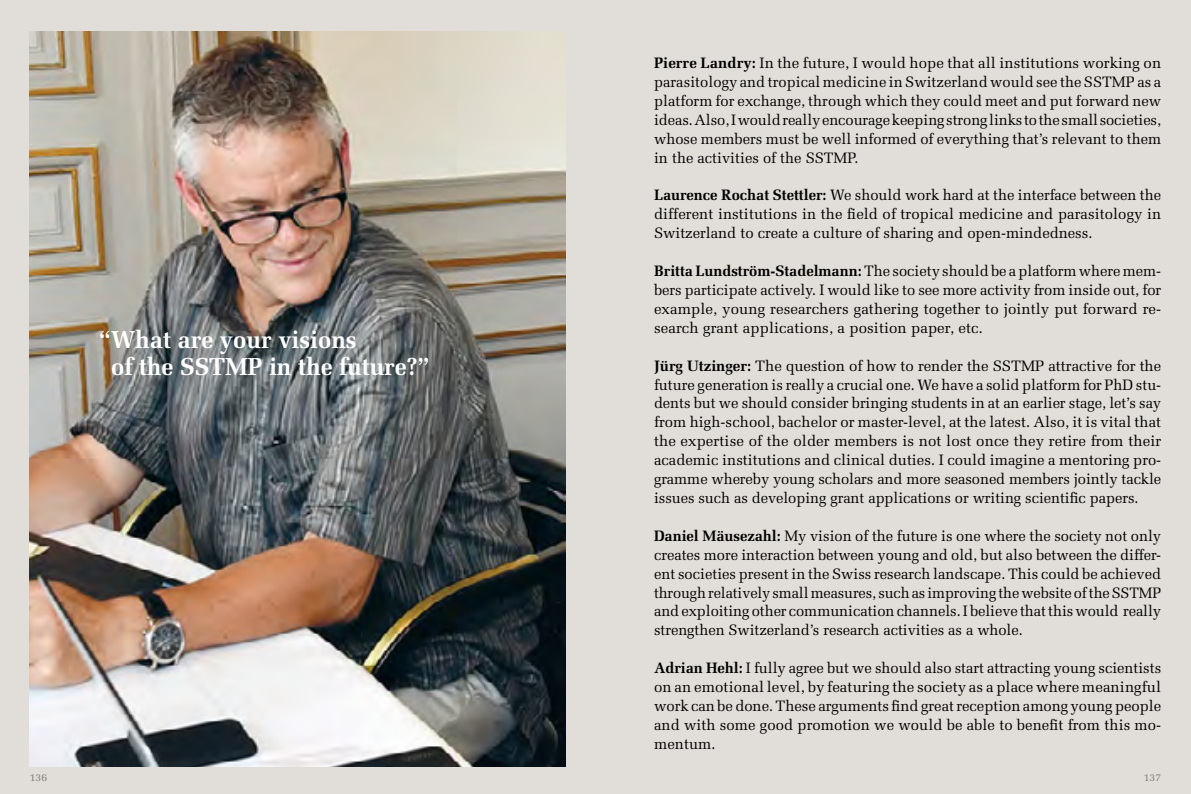
<style>
.page{position:relative;width:1191px;height:794px;background:#e1ddd8}
.page>*{position:absolute;margin:0;border:0;box-sizing:border-box;transform-origin:0 0}
.t1{font:700 24.5px/27.3px "Melior";letter-spacing:-.005em;color:#fff}
.t2{font:15.05px/18.9px "Melior";color:#000;text-align:justify}
.t3{font:10.5px "Melior";color:#807c7a}
.s1{font-weight:700}
</style>
<div class="page">
<img style="left:30px;top:31px;width:536px;height:735px">
<p class="t1" style="left:111px;top:325px;width:320px;text-indent:-12px">“What are your visions<br>of the SSTMP in the future?”</p>
<p class="t2" style="left:654px;top:53px;width:509px"><span class="s1">Pierre Landry:</span> In the future, I would hope that all institutions working on parasitology and tropical medicine in Switzerland would see the SSTMP as a platform for exchange, through which they could meet and put forward new ideas. Also, I would really encourage keeping strong links to the small societies, whose members must be well informed of everything that’s relevant to them in the activities of the SSTMP.</p>
<p class="t2" style="left:654px;top:186px;width:509px"><span class="s1">Laurence Rochat Stettler:</span> We should work hard at the interface between the different institutions in the field of tropical medicine and parasitology in Switzerland to create a culture of sharing and open-mindedness.</p>
<p class="t2" style="left:654px;top:261px;width:509px"><span class="s1">Britta Lundström-Stadelmann:</span> The society should be a platform where mem&shy;bers participate actively. I would like to see more activity from inside out, for example, young researchers gathering together to jointly put forward re&shy;search grant applications, a position paper, etc.</p>
<p class="t2" style="left:654px;top:356px;width:509px"><span class="s1">Jürg Utzinger:</span> The question of how to render the SSTMP attractive for the future generation is really a crucial one. We have a solid platform for PhD stu&shy;dents but we should consider bringing students in at an earlier stage, let’s say from high-school, bachelor or master-level, at the latest. Also, it is vital that the expertise of the older members is not lost once they retire from their academic institutions and clinical duties. I could imagine a mentoring pro&shy;gramme whereby young scholars and more seasoned members jointly tackle issues such as developing grant applications or writing scientific papers.</p>
<p class="t2" style="left:654px;top:526px;width:508px"><span class="s1">Daniel Mäusezahl:</span> My vision of the future is one where the society not only creates more interaction between young and old, but also between the differ&shy;ent societies present in the Swiss research landscape. This could be achieved through relatively small measures, such as improving the website of the SSTMP and exploiting other communication channels. I believe that this would really strengthen Switzerland’s research activities as a whole.</p>
<p class="t2" style="left:654px;top:658px;width:509px"><span class="s1">Adrian Hehl:</span> I fully agree but we should also start attracting young scientists on an emotional level, by featuring the society as a place where meaningful work can be done. These arguments find great reception among young people and with some good promotion we would be able to benefit from this mo&shy;mentum.</p>
<p class="t3" style="left:30px;top:771px;width:19px">136</p>
<p class="t3" style="left:1143px;top:771px;width:19px">137</p>
</div>
